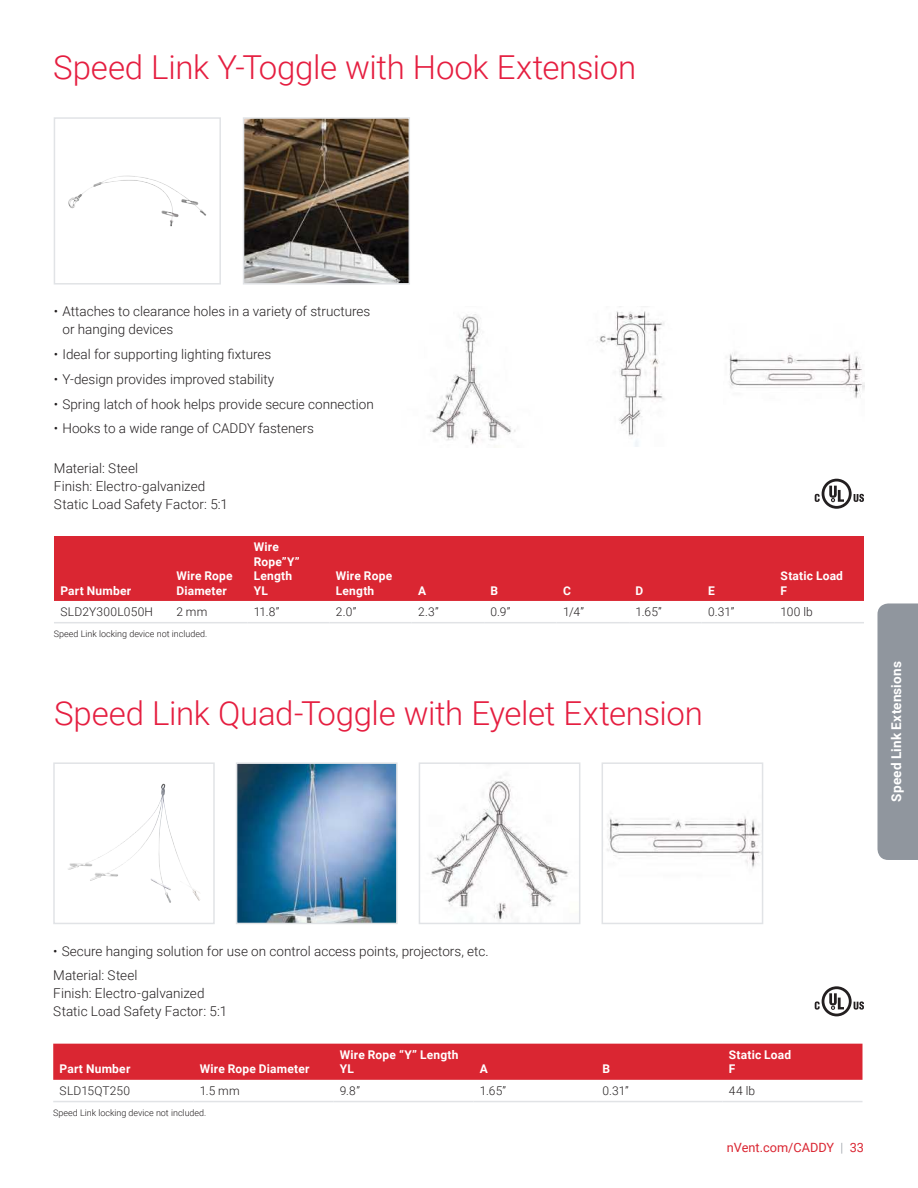
<style>
.page{position:relative;width:918px;height:1188px;background:#fff}
.page>*{position:absolute;margin:0;border:0;box-sizing:border-box;transform-origin:0 0}
.t1{font:300 33px "Roboto";letter-spacing:-.01em;color:#e51e40}
.t2{font:300 13.5px/18px "Roboto";color:#231f20}
.t3{font:700 13.5px "Roboto";letter-spacing:.015em;color:#fff}
.t4{font:12.75px "Roboto";color:#da2632}
.t5{font:700 12px/14.4px "Roboto";letter-spacing:.015em;color:#fff}
.t6{font:300 12px "Roboto";letter-spacing:.015em;color:#231f20}
.t7{font:300 9px "Roboto";color:#231f20}
.s1{font-weight:300;color:#90969e}
</style>
<div class="page">
<img style="left:68px;top:175px;width:57px;height:33px">
<div style="left:54px;top:117px;width:167px;height:168px;border:1px solid #e1e3e6"></div>
<img style="left:245px;top:119px;width:163px;height:164px">
<div style="left:243px;top:117px;width:167px;height:168px;border:1px solid #e1e3e6"></div>
<img style="left:429px;top:314px;width:87px;height:131px">
<img style="left:596px;top:311px;width:68px;height:136px">
<img style="left:729px;top:352px;width:135px;height:46px">
<svg style="left:815px;top:479px;width:49px;height:30px"></svg>
<div style="left:54px;top:536px;width:810px;height:65px;background:#da2632"></div>
<hr style="left:54px;top:622px;width:116px;height:1px;background:#e1e3e6">
<hr style="left:170px;top:622px;width:77px;height:1px;background:#e1e3e6">
<hr style="left:247px;top:622px;width:83px;height:1px;background:#e1e3e6">
<hr style="left:330px;top:622px;width:82px;height:1px;background:#e1e3e6">
<hr style="left:412px;top:622px;width:72px;height:1px;background:#e1e3e6">
<hr style="left:484px;top:622px;width:73px;height:1px;background:#e1e3e6">
<hr style="left:557px;top:622px;width:72px;height:1px;background:#e1e3e6">
<hr style="left:629px;top:622px;width:73px;height:1px;background:#e1e3e6">
<hr style="left:702px;top:622px;width:72px;height:1px;background:#e1e3e6">
<hr style="left:774px;top:622px;width:90px;height:1px;background:#e1e3e6">
<img style="left:68px;top:784px;width:103px;height:119px">
<div style="left:53px;top:762px;width:162px;height:162px;border:1px solid #e1e3e6"></div>
<img style="left:238px;top:764px;width:158px;height:158px">
<div style="left:236px;top:762px;width:162px;height:162px;border:1px solid #e1e3e6"></div>
<img style="left:431px;top:776px;width:138px;height:146px">
<div style="left:419px;top:762px;width:161px;height:162px;border:1px solid #e1e3e6"></div>
<img style="left:607px;top:816px;width:154px;height:52px">
<div style="left:602px;top:762px;width:161px;height:162px;border:1px solid #e1e3e6"></div>
<svg style="left:815px;top:986px;width:49px;height:30px"></svg>
<div style="left:53px;top:1044px;width:810px;height:36px;background:#da2632"></div>
<hr style="left:53px;top:1101px;width:140px;height:1px;background:#e1e3e6">
<hr style="left:193px;top:1101px;width:140px;height:1px;background:#e1e3e6">
<hr style="left:333px;top:1101px;width:140px;height:1px;background:#e1e3e6">
<hr style="left:473px;top:1101px;width:123px;height:1px;background:#e1e3e6">
<hr style="left:596px;top:1101px;width:126px;height:1px;background:#e1e3e6">
<hr style="left:722px;top:1101px;width:141px;height:1px;background:#e1e3e6">
<div style="left:877px;top:603px;width:41px;height:257px;background:#90969e"></div>
<h1 class="t1" style="left:53px;top:52px;width:585px">Speed Link Y-Toggle with Hook Extension</h1>
<p class="t2" style="left:63px;top:303px;width:309px;text-indent:-9px">• Attaches to clearance holes in a variety of structures or hanging devices</p>
<p class="t2" style="left:54px;top:346px;width:219px">• Ideal for supporting lighting fixtures</p>
<p class="t2" style="left:54px;top:371px;width:222px">• Y-design provides improved stability</p>
<p class="t2" style="left:54px;top:396px;width:321px">• Spring latch of hook helps provide secure connection</p>
<p class="t2" style="left:54px;top:421px;width:261px">• Hooks to a wide range of CADDY fasteners</p>
<p class="t2" style="left:54px;top:460px;width:175px">Material: Steel<br>Finish: Electro-galvanized<br>Static Load Safety Factor: 5:1</p>
<p class="t5" style="left:60px;top:584px;width:72px">Part Number</p>
<p class="t5" style="left:176px;top:570px;width:58px">Wire Rope<br>Diameter</p>
<p class="t5" style="left:254px;top:541px;width:48px">Wire<br>Rope”Y”<br>Length<br>YL</p>
<p class="t5" style="left:336px;top:570px;width:58px">Wire Rope<br>Length</p>
<p class="t5" style="left:418px;top:584px;width:10px">A</p>
<p class="t5" style="left:491px;top:584px;width:9px">B</p>
<p class="t5" style="left:563px;top:584px;width:9px">C</p>
<p class="t5" style="left:636px;top:584px;width:9px">D</p>
<p class="t5" style="left:708px;top:584px;width:8px">E</p>
<p class="t5" style="left:781px;top:570px;width:64px">Static Load<br>F</p>
<p class="t6" style="left:60px;top:604px;width:94px">SLD2Y300L050H</p>
<p class="t6" style="left:176px;top:607px;width:32px">2 mm</p>
<p class="t6" style="left:254px;top:604px;width:27px">11.8”</p>
<p class="t6" style="left:336px;top:604px;width:22px">2.0”</p>
<p class="t6" style="left:418px;top:604px;width:22px">2.3”</p>
<p class="t6" style="left:491px;top:604px;width:21px">0.9”</p>
<p class="t6" style="left:563px;top:604px;width:22px">1/4”</p>
<p class="t6" style="left:636px;top:604px;width:28px">1.65”</p>
<p class="t6" style="left:708px;top:604px;width:28px">0.31”</p>
<p class="t6" style="left:781px;top:604px;width:34px">100 lb</p>
<p class="t7" style="left:54px;top:630px;width:155px">Speed Link locking device not included.</p>
<h1 class="t1" style="left:54px;top:698px;width:651px">Speed Link Quad-Toggle with Eyelet Extension</h1>
<p class="t3" style="left:890px;top:802px;width:142px;rotate:-90deg">Speed Link Extensions</p>
<p class="t2" style="left:53px;top:939px;width:437px;line-height:24.8px">• Secure hanging solution for use on control access points, projectors, etc.<br>Material: Steel</p>
<p class="t2" style="left:53px;top:984px;width:175px">Finish: Electro-galvanized<br>Static Load Safety Factor: 5:1</p>
<p class="t5" style="left:60px;top:1063px;width:72px">Part Number</p>
<p class="t5" style="left:200px;top:1063px;width:111px">Wire Rope Diameter</p>
<p class="t5" style="left:340px;top:1048px;width:120px">Wire Rope “Y” Length<br>YL</p>
<p class="t5" style="left:480px;top:1063px;width:10px">A</p>
<p class="t5" style="left:602px;top:1063px;width:9px">B</p>
<p class="t5" style="left:729px;top:1048px;width:64px">Static Load<br>F</p>
<p class="t6" style="left:60px;top:1083px;width:72px">SLD15QT250</p>
<p class="t6" style="left:200px;top:1086px;width:42px">1.5 mm</p>
<p class="t6" style="left:340px;top:1083px;width:22px">9.8”</p>
<p class="t6" style="left:480px;top:1083px;width:28px">1.65”</p>
<p class="t6" style="left:602px;top:1083px;width:28px">0.31”</p>
<p class="t6" style="left:729px;top:1086px;width:28px">44 lb</p>
<p class="t7" style="left:53px;top:1108px;width:155px">Speed Link locking device not included.</p>
<p class="t4" style="left:727px;top:1143px;width:139px">nVent.com/CADDY <span class="s1">|</span> 33</p>
</div>
